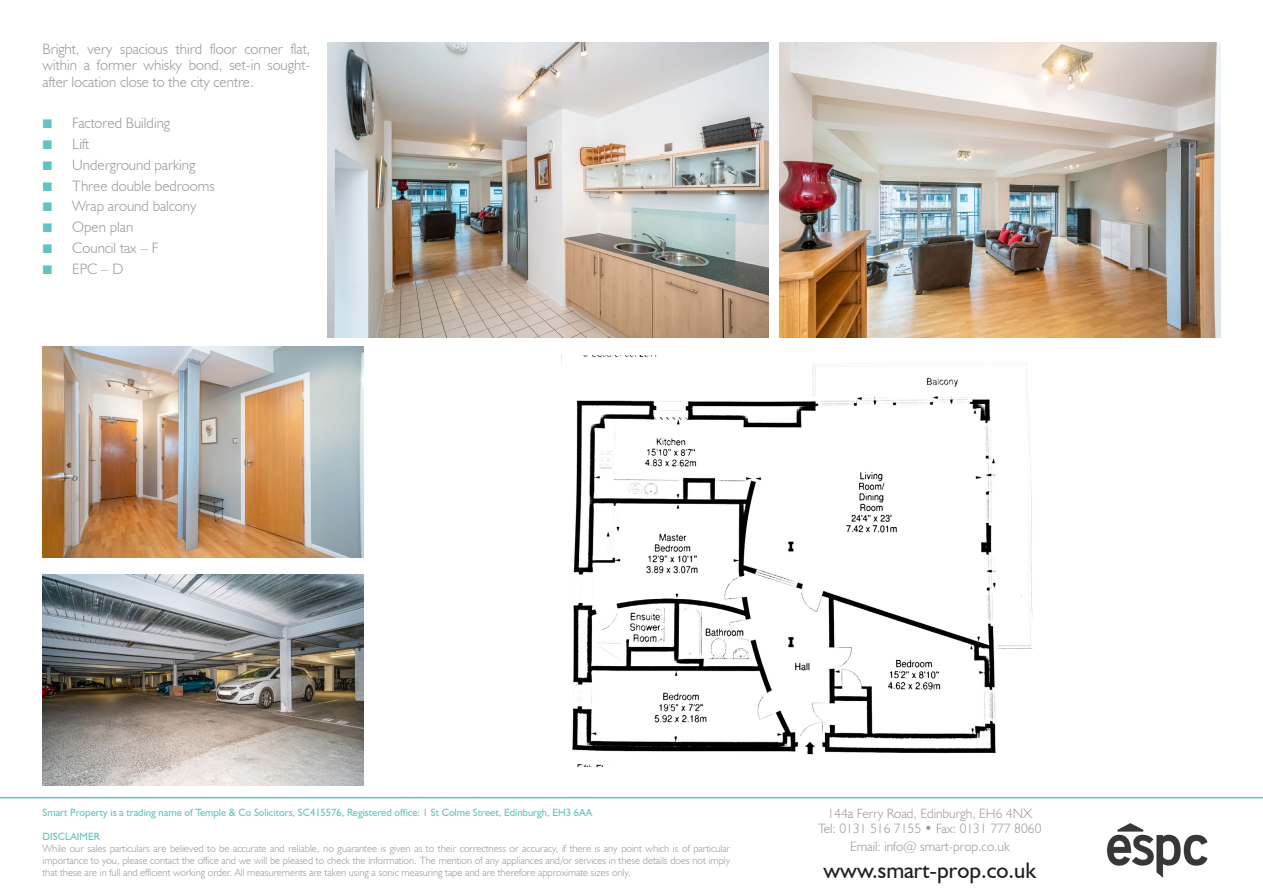
<style>
.page{position:relative;width:1263px;height:893px;background:#fff}
.page>*{position:absolute;margin:0;border:0;box-sizing:border-box;transform-origin:0 0}
.t1{font:22.5px "Humanist 521 BT";color:#231f20}
.text_back{font:300 15px/16.5px "Humanist 521 BT";color:#93969a;text-align:justify}
.t2{font:300 13.5px "Humanist 521 BT";color:#93969a}
.text_back-2{font:300 10.5px/12px "Humanist 521 BT";color:#93969a;text-align:justify}
.text_back-3{font:10.5px "Humanist 521 BT";color:#60c5c2}
.s1{font-family:"Proxima Nova";color:#60c5c2}
</style>
<div class="page">
<img style="left:1106px;top:823px;width:102px;height:55px">
<img style="left:43px;top:575px;width:321px;height:211px">
<img style="left:43px;top:347px;width:321px;height:211px">
<img style="left:561px;top:356px;width:472px;height:411px">
<img style="left:327px;top:42px;width:442px;height:296px">
<img style="left:779px;top:42px;width:441px;height:296px">
<hr style="left:0;top:797px;width:1263px;height:1px;background:#60c5c2">
<p class="text_back" style="left:43px;top:40px;width:269px">Bright, very spacious third floor corner flat, within a former whisky bond, set-in sought&shy;after location close to the city centre.</p>
<p class="text_back" style="left:43px;top:115px;width:129px"><span class="s1">■</span> Factored Building</p>
<p class="text_back" style="left:43px;top:136px;width:48px"><span class="s1">■</span> Lift</p>
<p class="text_back" style="left:43px;top:156px;width:154px"><span class="s1">■</span> Underground parking</p>
<p class="text_back" style="left:43px;top:177px;width:174px"><span class="s1">■</span> Three double bedrooms</p>
<p class="text_back" style="left:43px;top:198px;width:155px"><span class="s1">■</span> Wrap around balcony</p>
<p class="text_back" style="left:43px;top:219px;width:92px"><span class="s1">■</span> Open plan</p>
<p class="text_back" style="left:43px;top:239px;width:117px"><span class="s1">■</span> Council tax – F</p>
<p class="text_back" style="left:43px;top:260px;width:82px"><span class="s1">■</span> EPC – D</p>
<p class="text_back-3" style="left:43px;top:806px;width:551px">Smart Property is a trading name of Temple &amp; Co Solicitors, SC415576, Registered office: 1 St Colme Street, Edinburgh, EH3 6AA</p>
<p class="text_back-3" style="left:43px;top:830px;width:59px">DISCLAIMER</p>
<p class="text_back-2" style="left:43px;top:842px;width:689px">While our sales particulars are believed to be accurate and reliable, no guarantee is given as to their correctness or accuracy, if there is any point which is of particular importance to you, please contact the office and we will be pleased to check the information. The mention of any appliances and/or services in these details does not imply that these are in full and efficient working order. All measurements are taken using a sonic measuring tape and are therefore approximate sizes only.</p>
<p class="t2" style="left:827px;top:805px;width:206px">144a Ferry Road, Edinburgh, EH6 4NX</p>
<p class="t2" style="left:818px;top:820px;width:225px">Tel: 0131 516 7155 • Fax: 0131 777 8060</p>
<p class="t2" style="left:850px;top:838px;width:161px">Email: info@ smart-prop.co.uk</p>
<p class="t1" style="left:823px;top:857px;width:214px">www.smart-prop.co.uk</p>
</div>
